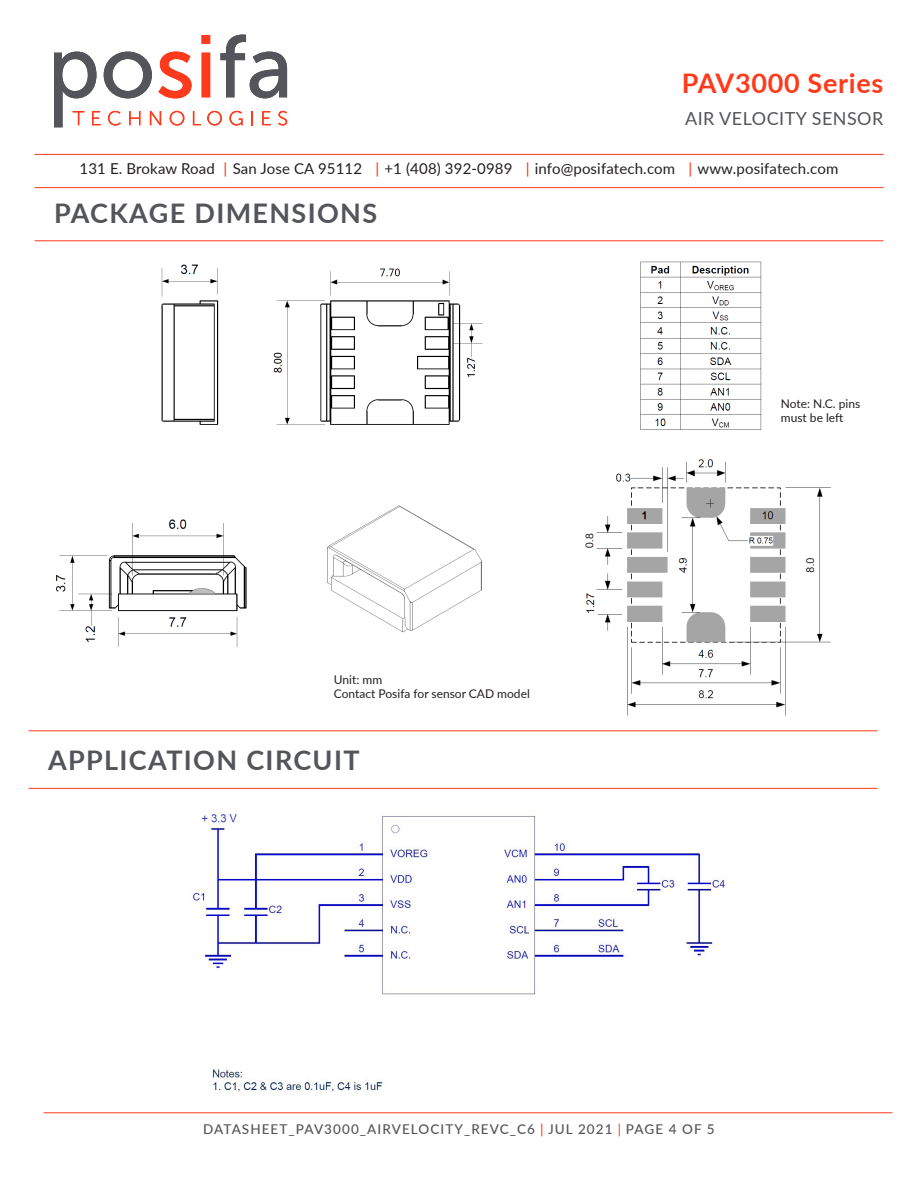
<style>
.page{position:relative;width:918px;height:1188px;background:#fff}
.page>*{position:absolute;margin:0;border:0;box-sizing:border-box;transform-origin:0 0}
.t1{font:700 27px "Lato";letter-spacing:.05em;color:#54555a}
.t2{font:700 27px "Lato";letter-spacing:.025em;color:#ff3a1c}
.t3{font:18px "Lato";letter-spacing:.025em;color:#54555a}
.t4{font:15px "Lato";letter-spacing:.01em;color:#231f20}
.t5{font:500 13.5px "Lato";letter-spacing:.08em;color:#54555a}
.t6{font:12px/14.4px "Lato";color:#231f20}
.s1{font-weight:500;color:#ff3a1c}
.s2{color:#ff3a1c}
</style>
<div class="page">
<hr style="left:35px;top:154px;width:848px;height:1px;background:#ff3a1c">
<hr style="left:44px;top:1112px;width:848px;height:1px;background:#ff3a1c">
<hr style="left:35px;top:187px;width:848px;height:1px;background:#ff3a1c">
<img style="left:585px;top:459px;width:246px;height:257px">
<img style="left:192px;top:814px;width:536px;height:279px">
<svg style="left:54px;top:35px;width:233px;height:92px"></svg>
<hr style="left:35px;top:240px;width:848px;height:1px;background:#ff3a1c">
<hr style="left:29px;top:730px;width:848px;height:1px;background:#ff3a1c">
<hr style="left:29px;top:788px;width:848px;height:1px;background:#ff3a1c">
<img style="left:161px;top:264px;width:322px;height:161px">
<img style="left:55px;top:505px;width:427px;height:142px">
<img style="left:640px;top:261px;width:122px;height:169px">
<h1 class="t2" style="left:682px;top:63px;width:203px">PAV3000 Series</h1>
<p class="t3" style="left:685px;top:106px;width:200px">AIR VELOCITY SENSOR</p>
<p class="t4" style="left:80px;top:157px;width:760px">131 E. Brokaw Road <span class="s1">|</span> San Jose CA 95112 <span class="s1">|</span> +1 (408) 392-0989 <span class="s1">|</span> info@posifatech.com <span class="s1">|</span> www.posifatech.com</p>
<h1 class="t1" style="left:54px;top:193px;width:325px">PACKAGE DIMENSIONS</h1>
<p class="t6" style="left:334px;top:672px;width:197px">Unit: mm<br>Contact Posifa for sensor CAD model</p>
<h1 class="t1" style="left:48px;top:741px;width:313px">APPLICATION CIRCUIT</h1>
<p class="t6" style="left:781px;top:396px;width:81px">Note: N.C. pins must be left</p>
<p class="t5" style="left:203px;top:1119px;width:513px">DATASHEET_PAV3000_AIRVELOCITY_REVC_C6 <span class="s2">|</span> JUL 2021 <span class="s2">|</span> PAGE 4 OF 5</p>
</div>
